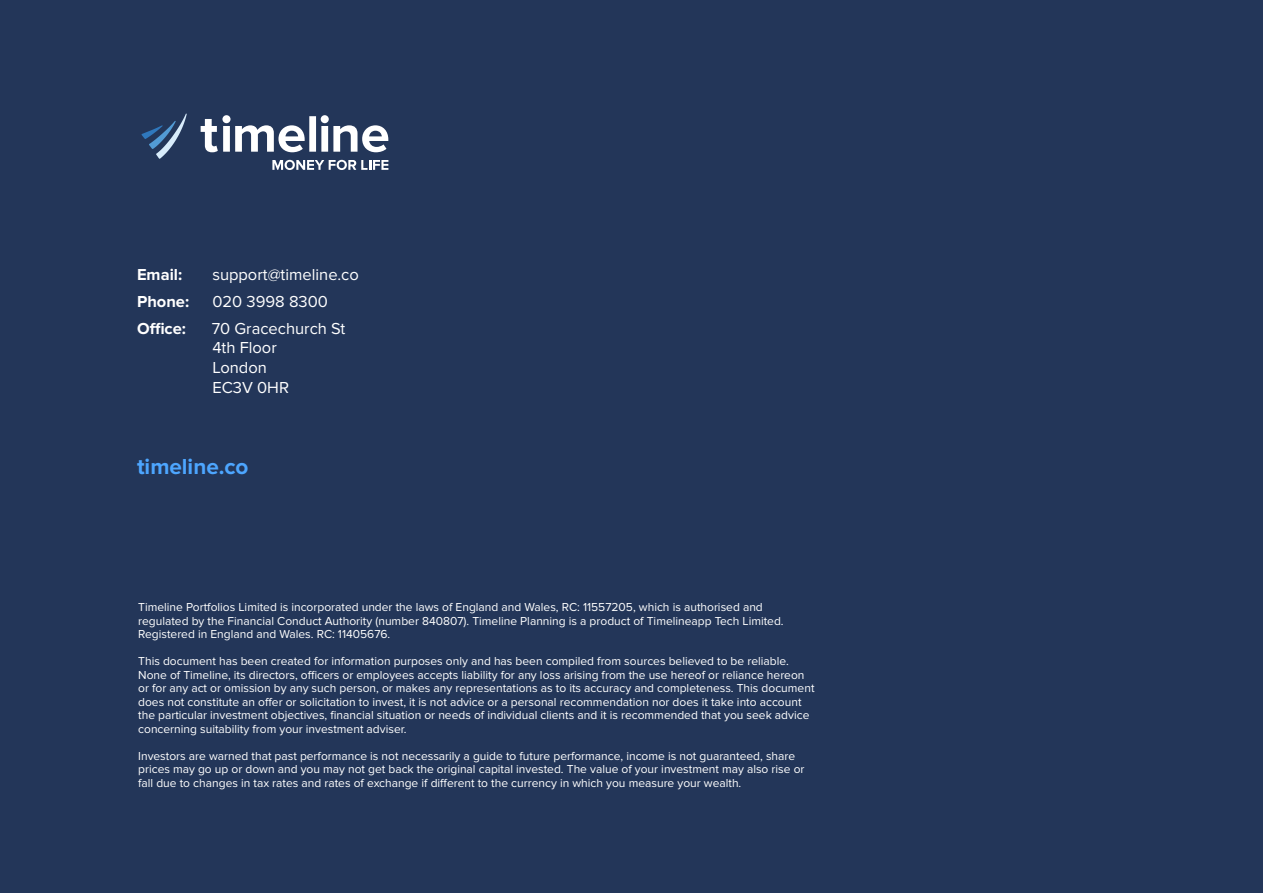
<style>
.page{position:relative;width:1263px;height:893px;background:#233659}
.page>*{position:absolute;margin:0;border:0;box-sizing:border-box;transform-origin:0 0}
.t1{font:700 22.5px "Proxima Nova";color:#4da6ff}
.t2{font:16.5px/19.6px "Proxima Nova";color:#fff}
.t3{font:700 16.5px "Proxima Nova";color:#fff}
.t4{font:12px/13.5px "Proxima Nova";color:#fff}
</style>
<div class="page">
<svg style="left:201px;top:115px;width:187px;height:37px"></svg>
<svg style="left:141px;top:114px;width:46px;height:45px"></svg>
<svg style="left:272px;top:160px;width:116px;height:10px"></svg>
<h2 class="t3" style="left:137px;top:265px;width:47px">Email:</h2>
<h2 class="t2" style="left:212px;top:265px;width:148px">support@timeline.co</h2>
<h2 class="t3" style="left:137px;top:292px;width:54px">Phone:</h2>
<h2 class="t2" style="left:212px;top:292px;width:117px">020 3998 8300</h2>
<h2 class="t3" style="left:137px;top:319px;width:51px">Office:</h2>
<h2 class="t2" style="left:212px;top:319px;width:135px">70 Gracechurch St<br>4th Floor<br>London<br>EC3V 0HR</h2>
<h1 class="t1" style="left:137px;top:453px;width:113px">timeline.co</h1>
<p class="t4" style="left:138px;top:601px;width:647px">Timeline Portfolios Limited is incorporated under the laws of England and Wales, RC: 11557205, which is authorised and regulated by the Financial Conduct Authority (number 840807). Timeline Planning is a product of Timelineapp Tech Limited.<br>Registered in England and Wales. RC: 11405676.</p>
<p class="t4" style="left:138px;top:655px;width:678px">This document has been created for information purposes only and has been compiled from sources believed to be reliable.<br>None of Timeline, its directors, officers or employees accepts liability for any loss arising from the use hereof or reliance hereon or for any act or omission by any such person, or makes any representations as to its accuracy and completeness. This document does not constitute an offer or solicitation to invest, it is not advice or a personal recommendation nor does it take into account the particular investment objectives, financial situation or needs of individual clients and it is recommended that you seek advice concerning suitability from your investment adviser.</p>
<p class="t4" style="left:138px;top:749px;width:668px">Investors are warned that past performance is not necessarily a guide to future performance, income is not guaranteed, share prices may go up or down and you may not get back the original capital invested. The value of your investment may also rise or fall due to changes in tax rates and rates of exchange if different to the currency in which you measure your wealth.</p>
</div>
